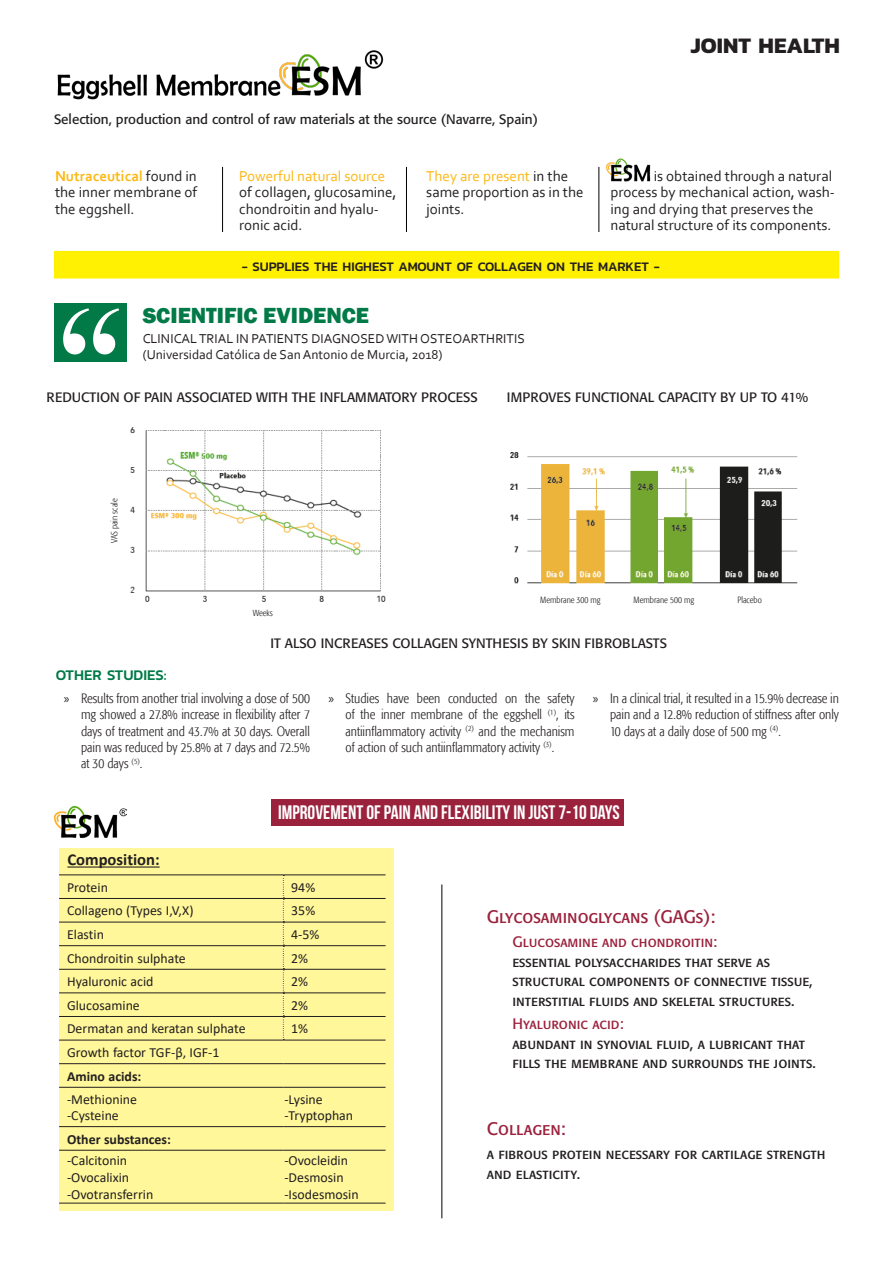
<style>
.page{position:relative;width:893px;height:1263px;background:#fff}
.page>*{position:absolute;margin:0;border:0;box-sizing:border-box;transform-origin:0 0}
.t1{font:180px "Bask Old Face";color:#fff}
.t2{font:800 22.5px "Franklin Gothic";color:#017a47}
.t3{font:700 22.5px "Kanit";color:#231f20}
.t4{font:700 19.5px "Bebas Neue";color:#fff}
.t5{font:18px "Formata Regular SC";color:#9b223d}
.t6{font:700 16.65px "Calibri";color:#231f20}
.t7{font:15px/16.5px "Corbel";color:#231f20}
.t8{font:15px/19.5px "Formata Regular SC";color:#231f20}
.t9{font:15px "Formata Regular SC";color:#9b223d}
.t10{font:500 15px "Kanit";color:#017a47}
.t11{font:13.8px/16.6px "Calibri";color:#231f20}
.t12{font:700 13.8px "Calibri";color:#231f20}
.t13{font:300 condensed 13.5px/16.2px "Formata";color:#231f20;text-align:justify}
.t14{font:13.5px "Formata";color:#231f20}
.t15{font:13.5px "Corbel";color:#231f20}
.t16{font:500 13.2px "Kanit";color:#231f20}
.t17{font:300 condensed 9px "Formata";color:#231f20}
.s1{font-weight:700;color:#fcb814}
.s2{color:#fcb814}
.s3{color:#fff}
.s4{font-family:"Myriad Pro";font-weight:400;font-stretch:normal}
</style>
<div class="page">
<img style="left:510px;top:452px;width:288px;height:132px">
<hr style="left:222px;top:167px;width:1px;height:65px;background:#000">
<hr style="left:406px;top:167px;width:1px;height:65px;background:#000">
<hr style="left:441px;top:884px;width:1px;height:334px;background:#000">
<hr style="left:598px;top:167px;width:1px;height:65px;background:#000">
<div style="left:271px;top:799px;width:353px;height:27px;background:#9b223d"></div>
<img style="left:57px;top:50px;width:327px;height:50px">
<img style="left:53px;top:805px;width:73px;height:34px">
<img style="left:606px;top:158px;width:45px;height:24px">
<div style="left:55px;top:251px;width:783px;height:27px;background:#fff101"></div>
<div style="left:54px;top:251px;width:785px;height:28px;border:1px solid #fff101"></div>
<img style="left:130px;top:427px;width:256px;height:175px">
<div style="left:54px;top:304px;width:72px;height:58px;background:#017a47"></div>
<div style="left:59px;top:848px;width:334px;height:363px;background:#fff79a"></div>
<hr style="left:67px;top:866px;width:93px;height:1px;background:#231f20">
<svg style="left:283px;top:875px;width:1px;height:165px"></svg>
<hr style="left:59px;top:874px;width:224px;height:1px;background:#231f20">
<hr style="left:283px;top:874px;width:103px;height:1px;background:#231f20">
<hr style="left:59px;top:898px;width:224px;height:1px;background:#231f20">
<hr style="left:283px;top:898px;width:103px;height:1px;background:#231f20">
<hr style="left:59px;top:922px;width:224px;height:1px;background:#231f20">
<hr style="left:283px;top:922px;width:103px;height:1px;background:#231f20">
<hr style="left:59px;top:945px;width:224px;height:1px;background:#231f20">
<hr style="left:283px;top:945px;width:103px;height:1px;background:#231f20">
<hr style="left:59px;top:969px;width:224px;height:1px;background:#231f20">
<hr style="left:283px;top:969px;width:103px;height:1px;background:#231f20">
<hr style="left:59px;top:992px;width:224px;height:1px;background:#231f20">
<hr style="left:283px;top:992px;width:103px;height:1px;background:#231f20">
<hr style="left:59px;top:1016px;width:224px;height:1px;background:#231f20">
<hr style="left:283px;top:1016px;width:103px;height:1px;background:#231f20">
<hr style="left:59px;top:1040px;width:224px;height:1px;background:#231f20">
<hr style="left:283px;top:1040px;width:103px;height:1px;background:#231f20">
<hr style="left:59px;top:1063px;width:224px;height:1px;background:#231f20">
<hr style="left:283px;top:1063px;width:103px;height:1px;background:#231f20">
<hr style="left:59px;top:1087px;width:224px;height:1px;background:#231f20">
<hr style="left:283px;top:1087px;width:103px;height:1px;background:#231f20">
<hr style="left:59px;top:1126px;width:224px;height:1px;background:#231f20">
<hr style="left:283px;top:1126px;width:103px;height:1px;background:#231f20">
<hr style="left:59px;top:1150px;width:224px;height:1px;background:#231f20">
<hr style="left:283px;top:1150px;width:103px;height:1px;background:#231f20">
<hr style="left:59px;top:1203px;width:224px;height:1px;background:#231f20">
<hr style="left:283px;top:1203px;width:103px;height:1px;background:#231f20">
<p class="t14" style="left:54px;top:111px;width:486px">Selection, production and control of raw materials at the source (Navarre, Spain)</p>
<p class="t3" style="left:691px;top:28px;width:151px">JOINT HEALTH</p>
<p class="t7" style="left:55px;top:167px;width:144px;text-align:justify"><span class="s1">Nutraceutical</span> found in the inner membrane of the eggshell.</p>
<p class="t7" style="left:239px;top:167px;width:159px"><span class="s2">Powerful natural source </span>of collagen, glucosamine, chondroitin and hyalu&shy;ronic acid.</p>
<p class="t7" style="left:426px;top:167px;width:159px"><span class="s2">They are present</span> in the same proportion as in the joints.</p>
<p class="t7" style="left:610px;top:167px;width:226px"><span class="s3">NEM®</span> is obtained through a natural process by mechanical action, wash&shy;ing and drying that preserves the natural structure of its components.</p>
<p class="t16" style="left:242px;top:257px;width:420px">- SUPPLIES THE HIGHEST AMOUNT OF COLLAGEN ON THE MARKET -</p>
<p class="t1" style="left:55px;top:273px;width:74px">“</p>
<p class="t2" style="left:143px;top:300px;width:228px">SCIENTIFIC EVIDENCE</p>
<p class="t15" style="left:143px;top:330px;width:384px">CLINICAL TRIAL IN PATIENTS DIAGNOSED WITH OSTEOARTHRITIS</p>
<p class="t15" style="left:143px;top:346px;width:301px">(Universidad Católica de San Antonio de Murcia, 2018)</p>
<p class="t14" style="left:47px;top:389px;width:433px">REDUCTION OF PAIN ASSOCIATED WITH THE INFLAMMATORY PROCESS</p>
<p class="t14" style="left:507px;top:389px;width:303px">IMPROVES FUNCTIONAL CAPACITY BY UP TO 41%</p>
<p class="t17" style="left:109px;top:543px;width:46px;rotate:-90deg">VAS pain scale</p>
<p class="t10" style="left:56px;top:664px;width:112px">OTHER STUDIES:</p>
<p class="t17" style="left:253px;top:608px;width:22px">Weeks</p>
<p class="t17" style="left:540px;top:595px;width:62px">Membrane 300 mg</p>
<p class="t17" style="left:634px;top:595px;width:62px">Membrane 500 mg</p>
<p class="t17" style="left:737px;top:595px;width:26px">Placebo</p>
<p class="t14" style="left:271px;top:635px;width:398px">IT ALSO INCREASES COLLAGEN SYNTHESIS BY SKIN FIBROBLASTS</p>
<p class="t13" style="left:81px;top:691px;width:230px;text-indent:-17px"><span class="s4">»</span> Results from another trial involving a dose of 500 mg showed a 27.8% increase in flexibility after 7 days of treatment and 43.7% at 30 days. Overall pain was reduced by 25.8% at 7 days and 72.5% at 30 days <sup>(5)</sup>.</p>
<p class="t13" style="left:345px;top:691px;width:230px;text-indent:-17px"><span class="s4">»</span> Studies have been conducted on the safety of the inner membrane of the eggshell <sup>(1)</sup>, its antiinflammatory activity <sup>(2)</sup> and the mechanism of action of such antiinflammatory activity <sup>(3)</sup>.</p>
<p class="t13" style="left:610px;top:691px;width:230px;text-indent:-17px"><span class="s4">»</span> In a clinical trial, it resulted in a 15.9% decrease in pain and a 12.8% reduction of stiffness after only 10 days at a daily dose of 500 mg <sup>(4)</sup>.</p>
<p class="t4" style="left:278px;top:801px;width:343px">IMPROVEMENT OF PAIN AND FLEXIBILITY IN JUST 7-10 DAYS</p>
<p class="t6" style="left:67px;top:848px;width:94px">Composition:</p>
<p class="t11" style="left:67px;top:879px;width:42px">Protein</p>
<p class="t11" style="left:291px;top:879px;width:25px">94%</p>
<p class="t11" style="left:67px;top:902px;width:128px">Collageno (Types I,V,X)</p>
<p class="t11" style="left:291px;top:902px;width:25px">35%</p>
<p class="t11" style="left:67px;top:926px;width:38px">Elastin</p>
<p class="t11" style="left:291px;top:926px;width:30px">4-5%</p>
<p class="t11" style="left:67px;top:949px;width:120px">Chondroitin sulphate</p>
<p class="t11" style="left:291px;top:949px;width:18px">2%</p>
<p class="t11" style="left:67px;top:973px;width:88px">Hyaluronic acid</p>
<p class="t11" style="left:291px;top:973px;width:18px">2%</p>
<p class="t11" style="left:67px;top:997px;width:74px">Glucosamine</p>
<p class="t11" style="left:291px;top:997px;width:18px">2%</p>
<p class="t11" style="left:67px;top:1020px;width:180px">Dermatan and keratan sulphate</p>
<p class="t11" style="left:291px;top:1020px;width:18px">1%</p>
<p class="t11" style="left:67px;top:1044px;width:154px">Growth factor TGF-β, IGF-1</p>
<p class="t12" style="left:67px;top:1066px;width:76px">Amino acids:</p>
<p class="t11" style="left:67px;top:1090px;width:72px">-Methionine -Cysteine</p>
<p class="t11" style="left:284px;top:1090px;width:70px">-Lysine -Tryptophan</p>
<p class="t12" style="left:67px;top:1129px;width:105px">Other substances:</p>
<p class="t11" style="left:67px;top:1152px;width:88px">-Calcitonin -Ovocalixin -Ovotransferrin</p>
<p class="t11" style="left:284px;top:1152px;width:76px">-Ovocleidin -Desmosin -Isodesmosin</p>
<p class="t5" style="left:487px;top:906px;width:230px">Glycosaminoglycans (GAGs):</p>
<p class="t9" style="left:512px;top:933px;width:206px">Glucosamine and chondroitin:</p>
<p class="t8" style="left:512px;top:951px;width:302px">essential polysaccharides that serve as structural components of connective tissue, interstitial fluids and skeletal structures.</p>
<p class="t9" style="left:512px;top:1015px;width:113px">Hyaluronic acid:</p>
<p class="t8" style="left:512px;top:1034px;width:305px">abundant in synovial fluid, a lubricant that fills the membrane and surrounds the joints.</p>
<p class="t5" style="left:487px;top:1118px;width:80px">Collagen:</p>
<p class="t8" style="left:487px;top:1144px;width:340px">a fibrous protein necessary for cartilage strength and elasticity.</p>
</div>
